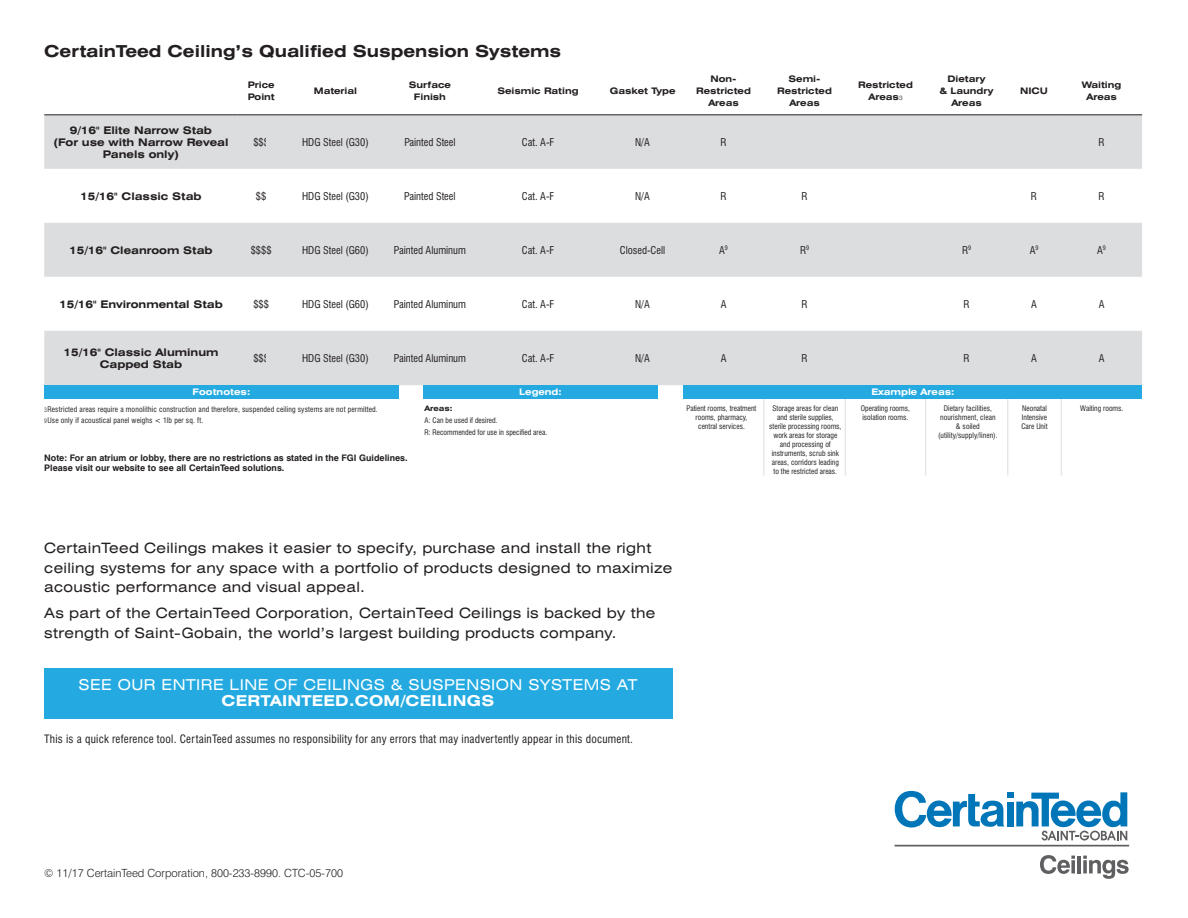
<style>
.page{position:relative;width:1188px;height:918px;background:#fff}
.page>*{position:absolute;margin:0;border:0;box-sizing:border-box;transform-origin:0 0}
.t1{font:700 expanded 16.5px "Swiss 721 BT";color:#231f20}
.t2{font:expanded 15px "Swiss 721 BT";letter-spacing:.03em;color:#fff}
.t3{font:700 expanded 15px "Swiss 721 BT";letter-spacing:.02em;color:#fff}
.t4{font:expanded 14.25px/19.5px "Swiss 721 BT";letter-spacing:.02em;color:#231f20}
.t5{font:condensed 11.25px "Swiss 721 BT";letter-spacing:.02em;color:#231f20}
.t6{font:300 11.25px "Swiss 721 BT";color:#231f20}
.t7{font:condensed 10.5px "Swiss 721 BT";color:#231f20}
.t8{font:700 expanded 10.5px/12px "Swiss 721 BT";color:#231f20;text-align:center}
.t9{font:700 expanded 9px/12px "Swiss 721 BT";color:#231f20;text-align:center}
.t10{font:700 9px/10.5px "Swiss 721 BT";color:#231f20}
.t11{font:700 expanded 9px "Swiss 721 BT";color:#fff}
.t12{font:condensed 7.5px/9px "Swiss 721 BT";color:#231f20;text-align:center}
.t13{font:condensed 7.5px/11.2px "Swiss 721 BT";letter-spacing:.02em;color:#231f20}
.t14{font:700 expanded 7.5px "Swiss 721 BT";color:#231f20}
.s1{font-weight:300;font-size:6px}
</style>
<div class="page">
<div style="left:44px;top:668px;width:629px;height:51px;background:#24aae1"></div>
<svg style="left:44px;top:116px;width:1098px;height:269px;fill:#dcdddf"></svg>
<hr style="left:44px;top:115px;width:194px;height:1px;background:#231f20">
<hr style="left:238px;top:115px;width:47px;height:1px;background:#231f20">
<hr style="left:285px;top:115px;width:101px;height:1px;background:#231f20">
<hr style="left:386px;top:115px;width:88px;height:1px;background:#231f20">
<hr style="left:474px;top:115px;width:128px;height:1px;background:#231f20">
<hr style="left:602px;top:115px;width:81px;height:1px;background:#231f20">
<hr style="left:683px;top:115px;width:81px;height:1px;background:#231f20">
<hr style="left:764px;top:115px;width:81px;height:1px;background:#231f20">
<hr style="left:845px;top:115px;width:81px;height:1px;background:#231f20">
<hr style="left:926px;top:115px;width:81px;height:1px;background:#231f20">
<hr style="left:1007px;top:115px;width:54px;height:1px;background:#231f20">
<hr style="left:1061px;top:115px;width:81px;height:1px;background:#231f20">
<hr style="left:763px;top:397px;width:1px;height:79px;background:#dcdddf">
<hr style="left:845px;top:397px;width:1px;height:79px;background:#dcdddf">
<hr style="left:925px;top:397px;width:1px;height:79px;background:#dcdddf">
<hr style="left:1007px;top:397px;width:1px;height:79px;background:#dcdddf">
<hr style="left:1061px;top:397px;width:1px;height:79px;background:#dcdddf">
<div style="left:684px;top:385px;width:458px;height:13px;background:#24aae1"></div>
<div style="left:44px;top:385px;width:355px;height:13px;background:#24aae1"></div>
<div style="left:423px;top:385px;width:235px;height:13px;background:#24aae1"></div>
<svg style="left:267px;top:137px;width:2px;height:10px"></svg>
<svg style="left:267px;top:353px;width:2px;height:10px"></svg>
<svg style="left:1040px;top:855px;width:35px;height:19px"></svg>
<svg style="left:1071px;top:860px;width:4px;height:13px"></svg>
<hr style="left:1077px;top:856px;width:4px;height:17px;background:#5f5f62">
<svg style="left:1083px;top:856px;width:46px;height:23px"></svg>
<hr style="left:895px;top:845px;width:234px;height:1px;background:#5f5f62">
<div style="left:1007px;top:792px;width:7px;height:6px;background:#0076b9"></div>
<svg style="left:894px;top:790px;width:111px;height:38px"></svg>
<div style="left:1007px;top:802px;width:7px;height:24px;background:#0076b9"></div>
<svg style="left:1016px;top:792px;width:111px;height:49px"></svg>
<h1 class="t1" style="left:44px;top:41px;width:519px">CertainTeed Ceiling’s Qualified Suspension Systems</h1>
<p class="t9" style="left:248px;top:79px;width:28px;text-align:left">Price<br>Point</p>
<p class="t9" style="left:314px;top:85px;width:45px">Material</p>
<p class="t9" style="left:409px;top:79px;width:44px">Surface<br>Finish</p>
<p class="t9" style="left:497px;top:85px;width:83px">Seismic Rating</p>
<p class="t9" style="left:610px;top:85px;width:67px">Gasket Type</p>
<p class="t9" style="left:696px;top:73px;width:56px">Non-<br>Restricted<br>Areas</p>
<p class="t9" style="left:777px;top:73px;width:56px">Semi-<br>Restricted<br>Areas</p>
<p class="t9" style="left:858px;top:79px;width:56px">Restricted<br>Areas<span class="s1">3</span></p>
<p class="t9" style="left:940px;top:73px;width:56px">Dietary<br>&amp; Laundry<br>Areas</p>
<p class="t9" style="left:1020px;top:85px;width:29px">NICU</p>
<p class="t9" style="left:1082px;top:79px;width:41px">Waiting<br>Areas</p>
<h3 class="t8" style="left:53px;top:124px;width:176px">9/16" Elite Narrow Stab<br>(For use with Narrow Reveal<br>Panels only)</h3>
<h3 class="t7" style="left:253px;top:136px;width:17px">$$$</h3>
<h3 class="t7" style="left:302px;top:136px;width:68px">HDG Steel (G30)</h3>
<h3 class="t7" style="left:404px;top:136px;width:53px">Painted Steel</h3>
<h3 class="t7" style="left:522px;top:136px;width:34px">Cat. A-F</h3>
<h3 class="t7" style="left:635px;top:136px;width:16px">N/A</h3>
<h3 class="t7" style="left:721px;top:136px;width:8px">R</h3>
<h3 class="t7" style="left:1099px;top:136px;width:8px">R</h3>
<h3 class="t8" style="left:80px;top:190px;width:123px">15/16" Classic Stab</h3>
<h3 class="t7" style="left:256px;top:190px;width:12px">$$</h3>
<h3 class="t7" style="left:302px;top:190px;width:68px">HDG Steel (G30)</h3>
<h3 class="t7" style="left:404px;top:190px;width:53px">Painted Steel</h3>
<h3 class="t7" style="left:522px;top:190px;width:34px">Cat. A-F</h3>
<h3 class="t7" style="left:635px;top:190px;width:16px">N/A</h3>
<h3 class="t7" style="left:720px;top:190px;width:8px">R</h3>
<h3 class="t7" style="left:801px;top:190px;width:8px">R</h3>
<h3 class="t7" style="left:1031px;top:190px;width:8px">R</h3>
<h3 class="t7" style="left:1098px;top:190px;width:8px">R</h3>
<h3 class="t8" style="left:69px;top:244px;width:145px">15/16" Cleanroom Stab</h3>
<h3 class="t7" style="left:251px;top:244px;width:22px">$$$$</h3>
<h3 class="t7" style="left:302px;top:244px;width:68px">HDG Steel (G60)</h3>
<h3 class="t7" style="left:394px;top:244px;width:74px">Painted Aluminum</h3>
<h3 class="t7" style="left:522px;top:244px;width:34px">Cat. A-F</h3>
<h3 class="t7" style="left:620px;top:244px;width:47px">Closed-Cell</h3>
<h3 class="t7" style="left:719px;top:244px;width:10px">A<sup>9</sup></h3>
<h3 class="t7" style="left:800px;top:244px;width:11px">R<sup>9</sup></h3>
<h3 class="t7" style="left:962px;top:244px;width:11px">R<sup>9</sup></h3>
<h3 class="t7" style="left:1030px;top:244px;width:10px">A<sup>9</sup></h3>
<h3 class="t7" style="left:1097px;top:244px;width:10px">A<sup>9</sup></h3>
<h3 class="t8" style="left:59px;top:298px;width:165px">15/16" Environmental Stab</h3>
<h3 class="t7" style="left:253px;top:298px;width:17px">$$$</h3>
<h3 class="t7" style="left:302px;top:298px;width:68px">HDG Steel (G60)</h3>
<h3 class="t7" style="left:394px;top:298px;width:74px">Painted Aluminum</h3>
<h3 class="t7" style="left:522px;top:298px;width:34px">Cat. A-F</h3>
<h3 class="t7" style="left:635px;top:298px;width:16px">N/A</h3>
<h3 class="t7" style="left:721px;top:298px;width:7px">A</h3>
<h3 class="t7" style="left:802px;top:298px;width:8px">R</h3>
<h3 class="t7" style="left:964px;top:298px;width:8px">R</h3>
<h3 class="t7" style="left:1031px;top:298px;width:7px">A</h3>
<h3 class="t7" style="left:1099px;top:298px;width:7px">A</h3>
<h3 class="t8" style="left:63px;top:346px;width:157px">15/16" Classic Aluminum<br>Capped Stab</h3>
<h3 class="t7" style="left:253px;top:352px;width:17px">$$$</h3>
<h3 class="t7" style="left:302px;top:352px;width:68px">HDG Steel (G30)</h3>
<h3 class="t7" style="left:394px;top:352px;width:74px">Painted Aluminum</h3>
<h3 class="t7" style="left:522px;top:352px;width:34px">Cat. A-F</h3>
<h3 class="t7" style="left:635px;top:352px;width:16px">N/A</h3>
<h3 class="t7" style="left:721px;top:352px;width:7px">A</h3>
<h3 class="t7" style="left:802px;top:352px;width:8px">R</h3>
<h3 class="t7" style="left:964px;top:352px;width:8px">R</h3>
<h3 class="t7" style="left:1031px;top:352px;width:7px">A</h3>
<h3 class="t7" style="left:1099px;top:352px;width:7px">A</h3>
<p class="t12" style="left:687px;top:404px;width:71px">Patient rooms, treatment rooms, pharmacy, central services.</p>
<p class="t12" style="left:769px;top:404px;width:74px">Storage areas for clean and sterile supplies, sterile processing rooms, work areas for storage and processing of instruments, scrub sink areas, corridors leading to the restricted areas.</p>
<p class="t12" style="left:861px;top:404px;width:51px;text-align:left">Operating rooms, isolation rooms.</p>
<p class="t12" style="left:938px;top:404px;width:61px">Dietary facilities, nourishment, clean &amp; soiled (utility/supply/linen).</p>
<p class="t12" style="left:1022px;top:404px;width:26px">Neonatal</p>
<p class="t12" style="left:1080px;top:404px;width:45px">Waiting rooms.</p>
<p class="t11" style="left:193px;top:386px;width:59px">Footnotes:</p>
<p class="t11" style="left:519px;top:386px;width:44px">Legend:</p>
<p class="t11" style="left:871px;top:386px;width:85px">Example Areas:</p>
<p class="t13" style="left:44px;top:404px;width:335px"><span class="s1">3</span>Restricted areas require a monolithic construction and therefore, suspended ceiling systems are not permitted.<br><span class="s1">9</span>Use only if acoustical panel weighs &lt; 1lb per sq. ft.</p>
<p class="t14" style="left:424px;top:403px;width:30px">Areas:</p>
<p class="t12" style="left:424px;top:414px;width:124px;line-height:12px;text-align:left">A: Can be used if desired.<br>R: Recommended for use in specified area.</p>
<p class="t12" style="left:1021px;top:413px;width:28px;text-align:left">Intensive<br>Care Unit</p>
<p class="t10" style="left:44px;top:452px;width:365px">Note: For an atrium or lobby, there are no restrictions as stated in the FGI Guidelines.<br>Please visit our website to see all CertainTeed solutions.</p>
<h3 class="t4" style="left:44px;top:538px;width:630px">CertainTeed Ceilings makes it easier to specify, purchase and install the right ceiling systems for any space with a portfolio of products designed to maximize acoustic performance and visual appeal.</h3>
<h3 class="t4" style="left:44px;top:604px;width:613px">As part of the CertainTeed Corporation, CertainTeed Ceilings is backed by the strength of Saint-Gobain, the world’s largest building products company.</h3>
<h2 class="t2" style="left:79px;top:675px;width:560px">SEE OUR ENTIRE LINE OF CEILINGS &amp; SUSPENSION SYSTEMS AT</h2>
<h2 class="t3" style="left:222px;top:692px;width:274px">CERTAINTEED.COM/CEILINGS</h2>
<h3 class="t5" style="left:44px;top:732px;width:590px">This is a quick reference tool. CertainTeed assumes no responsibility for any errors that may inadvertently appear in this document.</h3>
<h3 class="t6" style="left:44px;top:867px;width:300px">© 11/17 CertainTeed Corporation, 800-233-8990. CTC-05-700</h3>
</div>
